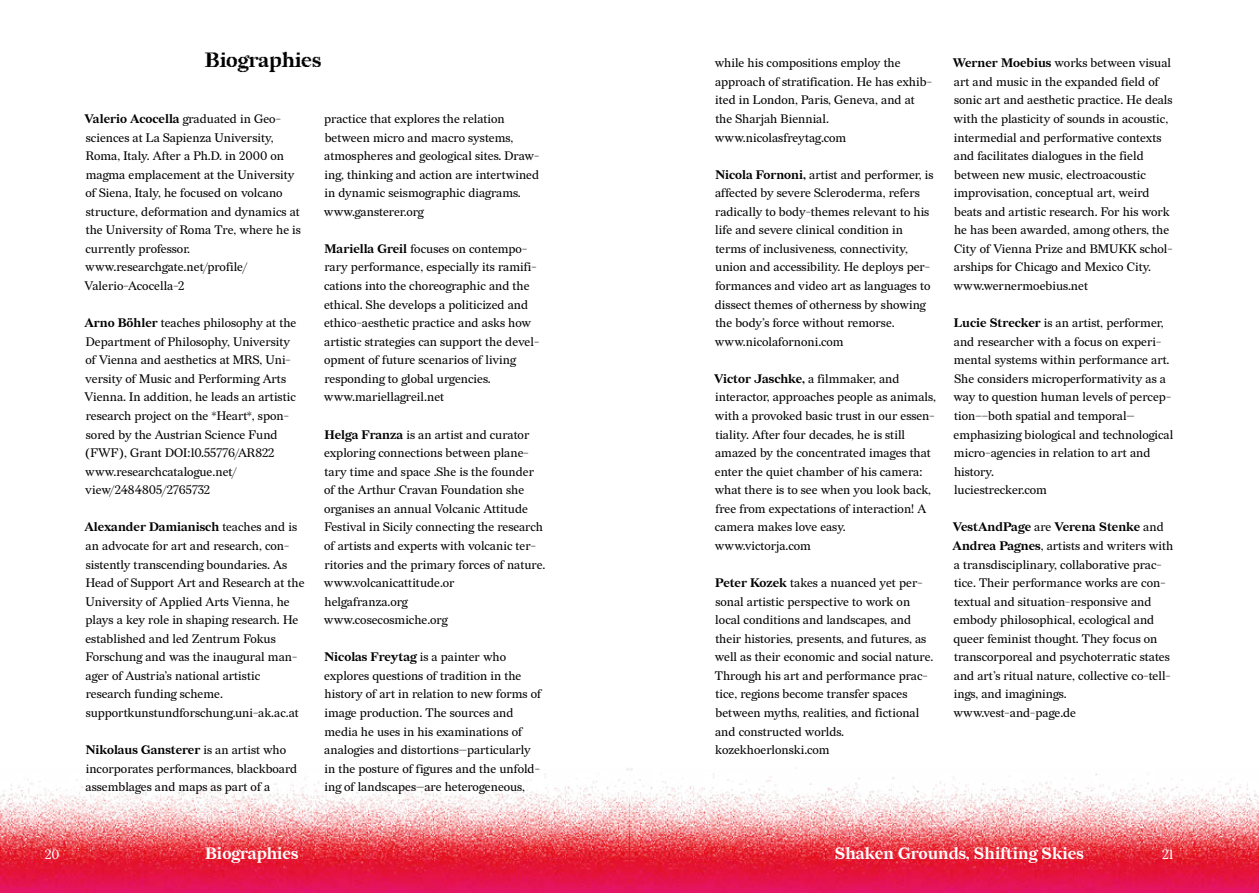
<style>
.page{position:relative;width:1259px;height:893px;background:#fff}
.page>*{position:absolute;margin:0;border:0;box-sizing:border-box;transform-origin:0 0}
.t1{font:700 20.7px "Redaction 35";color:#000}
.t2{font:700 16.5px "Redaction";color:#fff}
.t3{font:13.5px "Redaction";color:#fff}
.biographies{font:12.3px/18.6px "Redaction";color:#000}
.s1{font-weight:700}
</style>
<div class="page">
<img style="left:0;top:768px;width:1259px;height:125px">
<p class="t1" style="left:205px;top:47px;width:118px">Biographies</p>
<p class="biographies" style="left:85px;top:109px;width:218px"><span class="s1">Valerio Acocella</span> graduated in Geo&shy;sciences at La Sapienza University, Roma, Italy. After a Ph.D. in 2000 on magma emplacement at the University of Siena, Italy, he focused on volcano structure, deformation and dynamics at the University of Roma Tre, where he is currently professor. www.researchgate.net/profile/ Valerio-Acocella-2</p>
<p class="biographies" style="left:84px;top:314px;width:213px"><span class="s1">Arno Böhler</span> teaches philosophy at the Department of Philosophy, University of Vienna and aesthetics at MRS, Uni&shy;versity of Music and Performing Arts Vienna. In addition, he leads an artistic research project on the *Heart*, spon&shy;sored by the Austrian Science Fund (FWF), Grant DOI:10.55776/AR822 www.researchcatalogue.net/ view/2484805/2765732</p>
<p class="biographies" style="left:84px;top:518px;width:222px"><span class="s1">Alexander Damianisch</span> teaches and is an advocate for art and research, con&shy;sistently transcending boundaries. As Head of Support Art and Research at the University of Applied Arts Vienna, he plays a key role in shaping research. He established and led Zentrum Fokus Forschung and was the inaugural man&shy;ager of Austria’s national artistic research funding scheme. supportkunstundforschung.uni-ak.ac.at</p>
<p class="biographies" style="left:86px;top:741px;width:213px"><span class="s1">Nikolaus Gansterer</span> is an artist who incorporates performances, blackboard assemblages and maps as part of a</p>
<p class="biographies" style="left:324px;top:109px;width:217px">practice that explores the relation between micro and macro systems, atmospheres and geological sites. Draw&shy;ing, thinking and action are intertwined in dynamic seismographic diagrams. www.gansterer.org</p>
<p class="biographies" style="left:324px;top:239px;width:217px"><span class="s1">Mariella Greil</span> focuses on contempo&shy;rary performance, especially its ramifi&shy;cations into the choreographic and the ethical. She develops a politicized and ethico-aesthetic practice and asks how artistic strategies can support the devel&shy;opment of future scenarios of living responding to global urgencies. www.mariellagreil.net</p>
<p class="biographies" style="left:324px;top:425px;width:223px"><span class="s1">Helga Franza</span> is an artist and curator exploring connections between plane&shy;tary time and space .She is the founder of the Arthur Cravan Foundation she organises an annual Volcanic Attitude Festival in Sicily connecting the research of artists and experts with volcanic ter&shy;ritories and the primary forces of nature. www.volcanicattitude.or<br>helgafranza.org<br>www.cosecosmiche.org</p>
<p class="biographies" style="left:324px;top:648px;width:219px"><span class="s1">Nicolas Freytag</span> is a painter who explores questions of tradition in the history of art in relation to new forms of image production. The sources and media he uses in his examinations of analogies and distortions—particularly in the posture of figures and the unfold&shy;ing of landscapes—are heterogeneous,</p>
<p class="biographies" style="left:715px;top:54px;width:219px">while his compositions employ the approach of stratification. He has exhib&shy;ited in London, Paris, Geneva, and at the Sharjah Biennial. www.nicolasfreytag.com</p>
<p class="biographies" style="left:715px;top:165px;width:220px"><span class="s1">Nicola Fornoni,</span> artist and performer, is affected by severe Scleroderma, refers radically to body-themes relevant to his life and severe clinical condition in terms of inclusiveness, connectivity, union and accessibility. He deploys per&shy;formances and video art as languages to dissect themes of otherness by showing the body’s force without remorse. www.nicolafornoni.com</p>
<p class="biographies" style="left:714px;top:369px;width:223px"><span class="s1">Victor Jaschke,</span> a filmmaker, and interactor, approaches people as animals, with a provoked basic trust in our essen&shy;tiality. After four decades, he is still amazed by the concentrated images that enter the quiet chamber of his camera: what there is to see when you look back, free from expectations of interaction! A camera makes love easy. www.victorja.com</p>
<p class="biographies" style="left:715px;top:573px;width:220px"><span class="s1">Peter Kozek</span> takes a nuanced yet per&shy;sonal artistic perspective to work on local conditions and landscapes, and their histories, presents, and futures, as well as their economic and social nature.<br>Through his art and performance prac&shy;tice, regions become transfer spaces between myths, realities, and fictional and constructed worlds. kozekhoerlonski.com</p>
<p class="biographies" style="left:953px;top:54px;width:221px"><span class="s1">Werner Moebius</span> works between visual art and music in the expanded field of sonic art and aesthetic practice. He deals with the plasticity of sounds in acoustic, intermedial and performative contexts and facilitates dialogues in the field between new music, electroacoustic improvisation, conceptual art, weird beats and artistic research. For his work he has been awarded, among others, the City of Vienna Prize and BMUKK schol&shy;arships for Chicago and Mexico City. www.wernermoebius.net</p>
<p class="biographies" style="left:953px;top:314px;width:221px"><span class="s1">Lucie Strecker</span> is an artist, performer, and researcher with a focus on experi&shy;mental systems within performance art.<br>She considers microperformativity as a way to question human levels of percep&shy;tion––both spatial and temporal— emphasizing biological and technological micro-agencies in relation to art and history.<br>luciestrecker.com</p>
<p class="biographies" style="left:952px;top:518px;width:222px"><span class="s1">VestAndPage</span> are <span class="s1">Verena Stenke</span> and <span class="s1">Andrea Pagnes</span>, artists and writers with a transdisciplinary, collaborative prac&shy;tice. Their performance works are con&shy;textual and situation-responsive and embody philosophical, ecological and queer feminist thought. They focus on transcorporeal and psychoterratic states and art’s ritual nature, collective co-tell&shy;ings, and imaginings. www.vest-and-page.de</p>
<p class="t3" style="left:45px;top:846px;width:16px">20</p>
<h2 class="t2" style="left:205px;top:843px;width:95px">Biographies</h2>
<h2 class="t2" style="left:834px;top:843px;width:251px">Shaken Grounds, Shifting Skies</h2>
<p class="t3" style="left:1162px;top:846px;width:13px">21</p>
</div>
